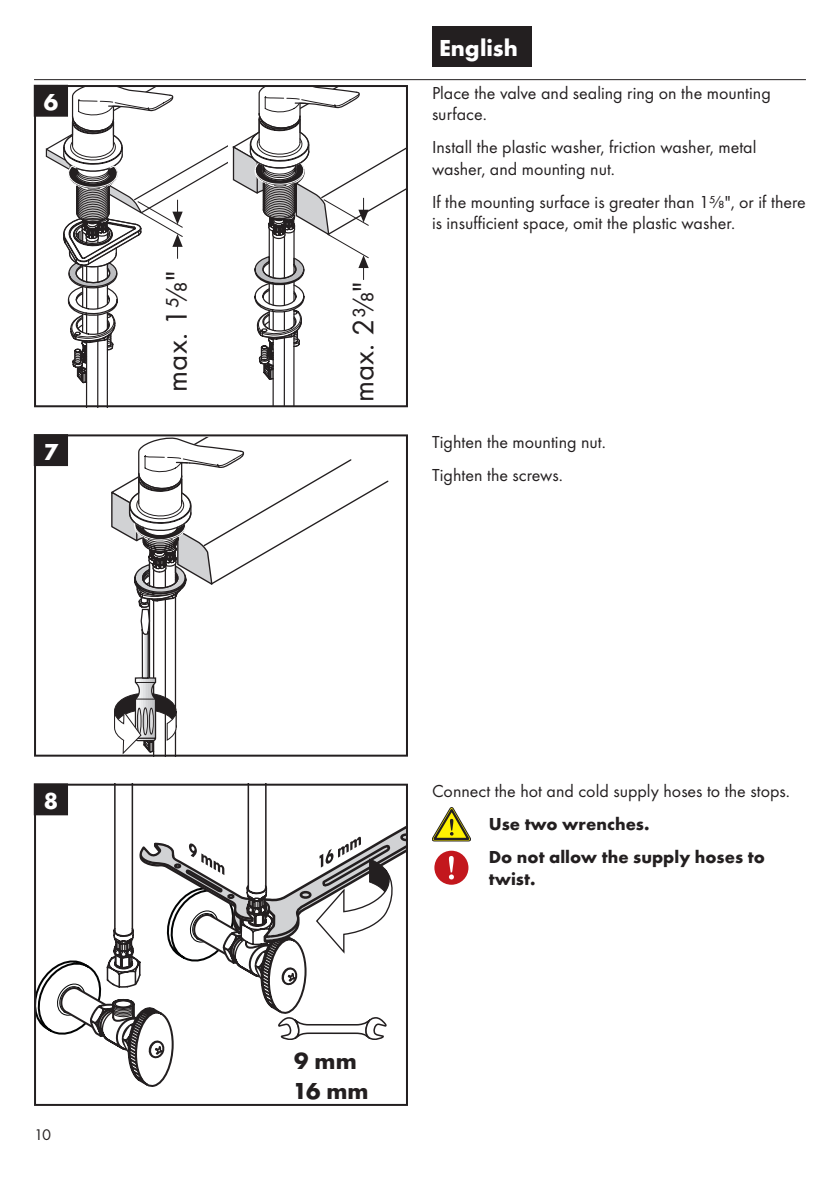
<style>
.page{position:relative;width:840px;height:1191px;background:#fff}
.page>*{position:absolute;margin:0;border:0;box-sizing:border-box;transform-origin:0 0}
.t1{font:30.8px "Futura TOT Boo";color:#231f20}
.t2{font:700 24px "Futura TOT";color:#fff}
.section_heading{font:700 24px "Futura TOT";color:#231f20}
.body_text{font:18px/21.6px "Futura TOT Boo";color:#231f20}
.warning{font:700 18px/21.6px "Futura TOT";color:#231f20}
.t3{font:16px "Futura TOT Boo";color:#231f20}
</style>
<div class="page">
<hr style="left:34px;top:79px;width:771px;height:1px;background:#231f20">
<div style="left:432px;top:26px;width:99px;height:40px;background:#231f20"></div>
<svg style="left:233px;top:88px;width:172px;height:316px"></svg>
<svg style="left:46px;top:88px;width:181px;height:316px"></svg>
<svg style="left:111px;top:437px;width:241px;height:316px"></svg>
<div style="left:34px;top:434px;width:33px;height:31px;background:#231f20"></div>
<div style="left:34px;top:434px;width:34px;height:32px;border:1px solid #231f20"></div>
<div style="left:34px;top:434px;width:374px;height:322px;border:2px solid #231f20"></div>
<div style="left:34px;top:85px;width:33px;height:31px;background:#231f20"></div>
<div style="left:34px;top:85px;width:34px;height:31px;border:1px solid #231f20"></div>
<div style="left:34px;top:85px;width:374px;height:322px;border:2px solid #231f20"></div>
<svg style="left:432px;top:807px;width:38px;height:34px"></svg>
<div style="left:434px;top:850px;width:34px;height:34px;background:#c3171d;border-radius:50%"></div>
<svg style="left:448px;top:856px;width:5px;height:23px"></svg>
<svg style="left:34px;top:783px;width:374px;height:304px"></svg>
<p class="t2" style="left:44px;top:87px;width:16px">6</p>
<p class="t2" style="left:44px;top:437px;width:16px">7</p>
<p class="t1" style="left:158px;top:391px;width:122px;rotate:-90deg">max. 1⅝"</p>
<p class="t1" style="left:345px;top:402px;width:122px;rotate:-90deg">max. 2⅜"</p>
<h2 class="t2" style="left:439px;top:33px;width:80px">English</h2>
<p class="body_text" style="left:432px;top:82px;width:340px">Place the valve and sealing ring on the mounting surface.</p>
<p class="body_text" style="left:432px;top:136px;width:326px">Install the plastic washer, friction washer, metal washer, and mounting nut.</p>
<p class="body_text" style="left:432px;top:191px;width:375px">If the mounting surface is greater than 1⅝", or if there is insufficient space, omit the plastic washer.</p>
<p class="body_text" style="left:432px;top:431px;width:175px">Tighten the mounting nut.</p>
<p class="body_text" style="left:432px;top:464px;width:132px">Tighten the screws.</p>
<p class="t2" style="left:44px;top:786px;width:16px">8</p>
<p class="t3" style="left:34px;top:1125px;width:19px">10</p>
<p class="body_text" style="left:432px;top:780px;width:359px">Connect the hot and cold supply hoses to the stops.</p>
<p class="warning" style="left:488px;top:813px;width:162px">Use two wrenches.</p>
<p class="warning" style="left:488px;top:846px;width:277px">Do not allow the supply hoses to twist.</p>
<p class="section_heading" style="left:294px;top:1046px;width:64px">9 mm</p>
<p class="section_heading" style="left:292px;top:1076px;width:77px">16 mm</p>
</div>
